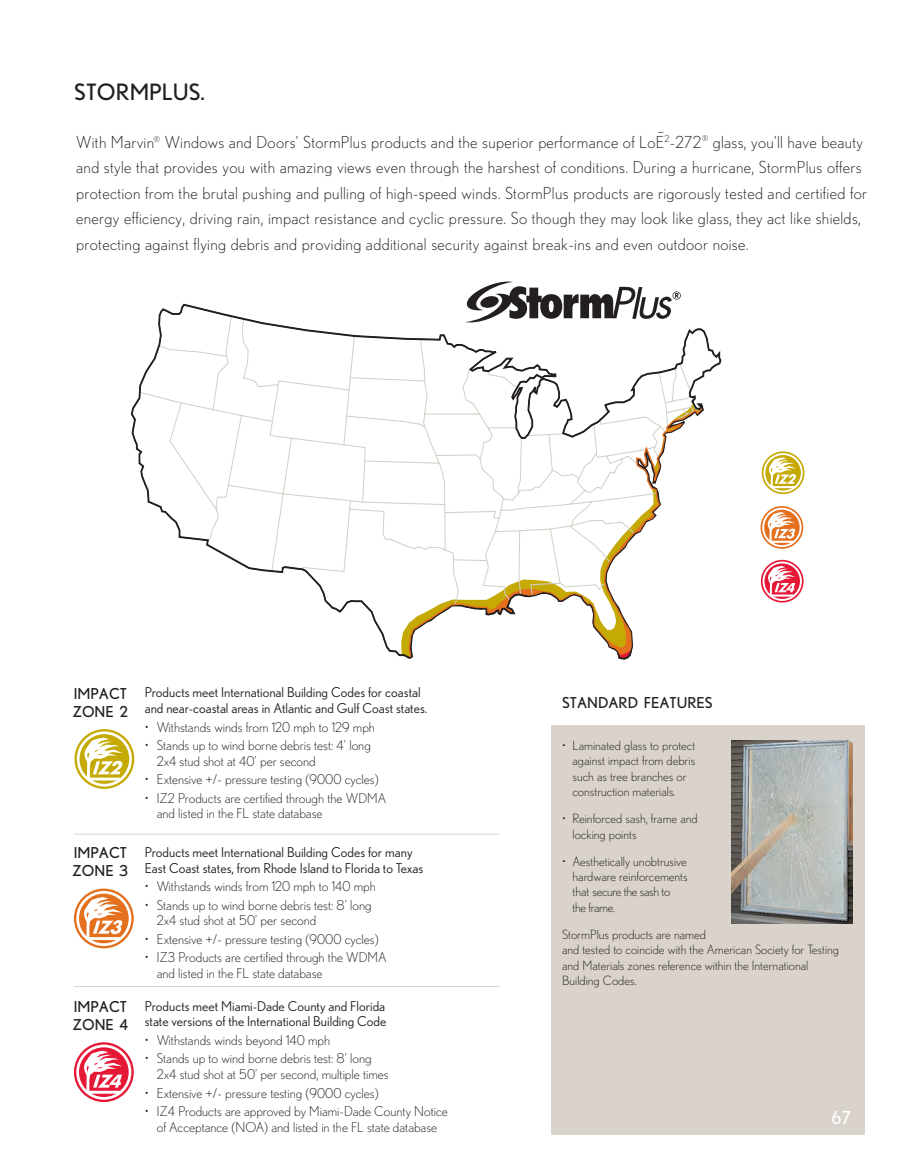
<style>
.page{position:relative;width:905px;height:1175px;background:#fff}
.page>*{position:absolute;margin:0;border:0;box-sizing:border-box;transform-origin:0 0}
.Casings_Headings{font:22.5px "Nobel";letter-spacing:.005em;color:#231f20}
.Casings_Headings-2{font:18px "Nobel";color:#fff}
.Body{font:300 16.5px/25.5px "Nobel";letter-spacing:.02em;color:#231f20}
.Casings_Headings-3{font:15px/18px "Nobel";color:#231f20}
.Detail_Box_Type{font:300 13.5px/15.8px "Nobel";color:#231f20}
.Detail_Box_Type-2{font:13.5px/15.8px "Nobel";color:#231f20}
.Detail_Box_Type-3{font:300 12.75px/15.3px "Nobel";color:#231f20}
</style>
<div class="page">
<div style="left:551px;top:725px;width:313px;height:409px;background:#d9d3cc"></div>
<svg style="left:131px;top:304px;width:590px;height:355px"></svg>
<svg style="left:408px;top:407px;width:295px;height:252px"></svg>
<svg style="left:465px;top:281px;width:215px;height:41px"></svg>
<svg style="left:762px;top:452px;width:41px;height:41px"></svg>
<svg style="left:765px;top:455px;width:35px;height:35px"></svg>
<div style="left:761px;top:451px;width:43px;height:43px;border:2px solid #c5a904;border-radius:50%"></div>
<svg style="left:768px;top:457px;width:28px;height:31px"></svg>
<svg style="left:761px;top:506px;width:41px;height:42px"></svg>
<div style="left:764px;top:509px;width:35px;height:36px;background:#e4701e;border-radius:50%"></div>
<div style="left:760px;top:506px;width:43px;height:43px;border:2px solid #e4701e;border-radius:50%"></div>
<svg style="left:767px;top:512px;width:28px;height:31px"></svg>
<svg style="left:761px;top:560px;width:41px;height:42px"></svg>
<svg style="left:764px;top:563px;width:36px;height:36px"></svg>
<div style="left:760px;top:560px;width:43px;height:42px;border:2px solid #e51836;border-radius:50%"></div>
<svg style="left:768px;top:566px;width:27px;height:31px"></svg>
<img style="left:731px;top:741px;width:121px;height:182px">
<svg style="left:75px;top:730px;width:58px;height:58px"></svg>
<div style="left:80px;top:734px;width:49px;height:49px;background:#c5a904;border-radius:50%"></div>
<div style="left:74px;top:729px;width:60px;height:60px;border:2px solid #c5a904;border-radius:50%"></div>
<svg style="left:84px;top:737px;width:39px;height:44px"></svg>
<svg style="left:75px;top:889px;width:58px;height:58px"></svg>
<svg style="left:79px;top:893px;width:50px;height:50px"></svg>
<div style="left:74px;top:888px;width:60px;height:60px;border:2px solid #e4701e;border-radius:50%"></div>
<svg style="left:84px;top:897px;width:38px;height:43px"></svg>
<svg style="left:75px;top:1043px;width:58px;height:58px"></svg>
<svg style="left:79px;top:1047px;width:50px;height:50px"></svg>
<div style="left:74px;top:1042px;width:60px;height:60px;border:2px solid #e51836;border-radius:50%"></div>
<svg style="left:84px;top:1050px;width:38px;height:44px"></svg>
<hr style="left:74px;top:986px;width:425px;height:1px;background:#d9d3cc">
<hr style="left:74px;top:833px;width:425px;height:1px;background:#d9d3cc">
<p class="Casings_Headings" style="left:74px;top:79px;width:132px">STORMPLUS.</p>
<p class="Body" style="left:76px;top:129px;width:589px">With Marvin<sup>®</sup> Windows and Doors’ StormPlus products and the superior performance of LoE</p>
<p class="Body" style="left:76px;top:129px;width:792px;text-indent:581px">–<sup>2</sup>-272<sup>®</sup> glass, you’ll have beauty and style that provides you with amazing views even through the harshest of conditions. During a hurricane, StormPlus offers protection from the brutal pushing and pulling of high-speed winds. StormPlus products are rigorously tested and certified for energy efficiency, driving rain, impact resistance and cyclic pressure. So though they may look like glass, they act like shields, protecting against flying debris and providing additional security against break-ins and even outdoor noise.</p>
<p class="Casings_Headings-3" style="left:73px;top:684px;width:57px">IMPACT<br>ZONE 2</p>
<p class="Casings_Headings-3" style="left:73px;top:843px;width:57px">IMPACT<br>ZONE 3</p>
<p class="Casings_Headings-3" style="left:73px;top:997px;width:57px">IMPACT<br>ZONE 4</p>
<p class="Detail_Box_Type-2" style="left:145px;top:684px;width:284px">Products meet International Building Codes for coastal and near-coastal areas in Atlantic and Gulf Coast states.</p>
<p class="Detail_Box_Type" style="left:145px;top:718px;width:232px">• Withstands winds from 120 mph to 129 mph</p>
<p class="Detail_Box_Type" style="left:157px;top:737px;width:216px;text-indent:-12px">• Stands up to wind borne debris test: 4’ long<br>2x4 stud shot at 40’ per second</p>
<p class="Detail_Box_Type" style="left:145px;top:771px;width:235px">• Extensive +/- pressure testing (9000 cycles)</p>
<p class="Detail_Box_Type" style="left:157px;top:790px;width:231px;text-indent:-12px">• IZ2 Products are certified through the WDMA and listed in the FL state database</p>
<p class="Detail_Box_Type-2" style="left:145px;top:844px;width:280px">Products meet International Building Codes for many<br>East Coast states, from Rhode Island to Florida to Texas</p>
<p class="Detail_Box_Type" style="left:145px;top:878px;width:233px">• Withstands winds from 120 mph to 140 mph</p>
<p class="Detail_Box_Type" style="left:157px;top:896px;width:216px;text-indent:-12px">• Stands up to wind borne debris test: 8’ long<br>2x4 stud shot at 50’ per second</p>
<p class="Detail_Box_Type" style="left:145px;top:931px;width:235px">• Extensive +/- pressure testing (9000 cycles)</p>
<p class="Detail_Box_Type" style="left:157px;top:949px;width:231px;text-indent:-12px">• IZ3 Products are certified through the WDMA and listed in the FL state database</p>
<p class="Detail_Box_Type-2" style="left:145px;top:997px;width:243px">Products meet Miami-Dade County and Florida state versions of the International Building Code</p>
<p class="Detail_Box_Type" style="left:145px;top:1032px;width:187px">• Withstands winds beyond 140 mph</p>
<p class="Detail_Box_Type" style="left:157px;top:1050px;width:233px;text-indent:-12px">• Stands up to wind borne debris test: 8’ long<br>2x4 stud shot at 50’ per second, multiple times</p>
<p class="Detail_Box_Type" style="left:145px;top:1084px;width:235px">• Extensive +/- pressure testing (9000 cycles)</p>
<p class="Detail_Box_Type" style="left:145px;top:1103px;width:304px;text-align:center">• IZ4 Products are approved by Miami-Dade County Notice of Acceptance (NOA) and listed in the FL state database</p>
<p class="Casings_Headings-2" style="left:831px;top:1106px;width:21px">67</p>
<p class="Casings_Headings-3" style="left:562px;top:693px;width:152px">STANDARD FEATURES</p>
<p class="Detail_Box_Type-3" style="left:572px;top:737px;width:124px;text-indent:-11px">• Laminated glass to protect against impact from debris such as tree branches or construction materials.</p>
<p class="Detail_Box_Type-3" style="left:572px;top:811px;width:127px;text-indent:-11px">• Reinforced sash, frame and locking points</p>
<p class="Detail_Box_Type-3" style="left:572px;top:853px;width:117px;text-indent:-11px">• Aesthetically unobtrusive hardware reinforcements that secure the sash to<br>the frame.</p>
<p class="Detail_Box_Type-3" style="left:562px;top:926px;width:279px">StormPlus products are named<br>and tested to coincide with the American Society for Testing and Materials zones reference within the International Building Codes.</p>
</div>
